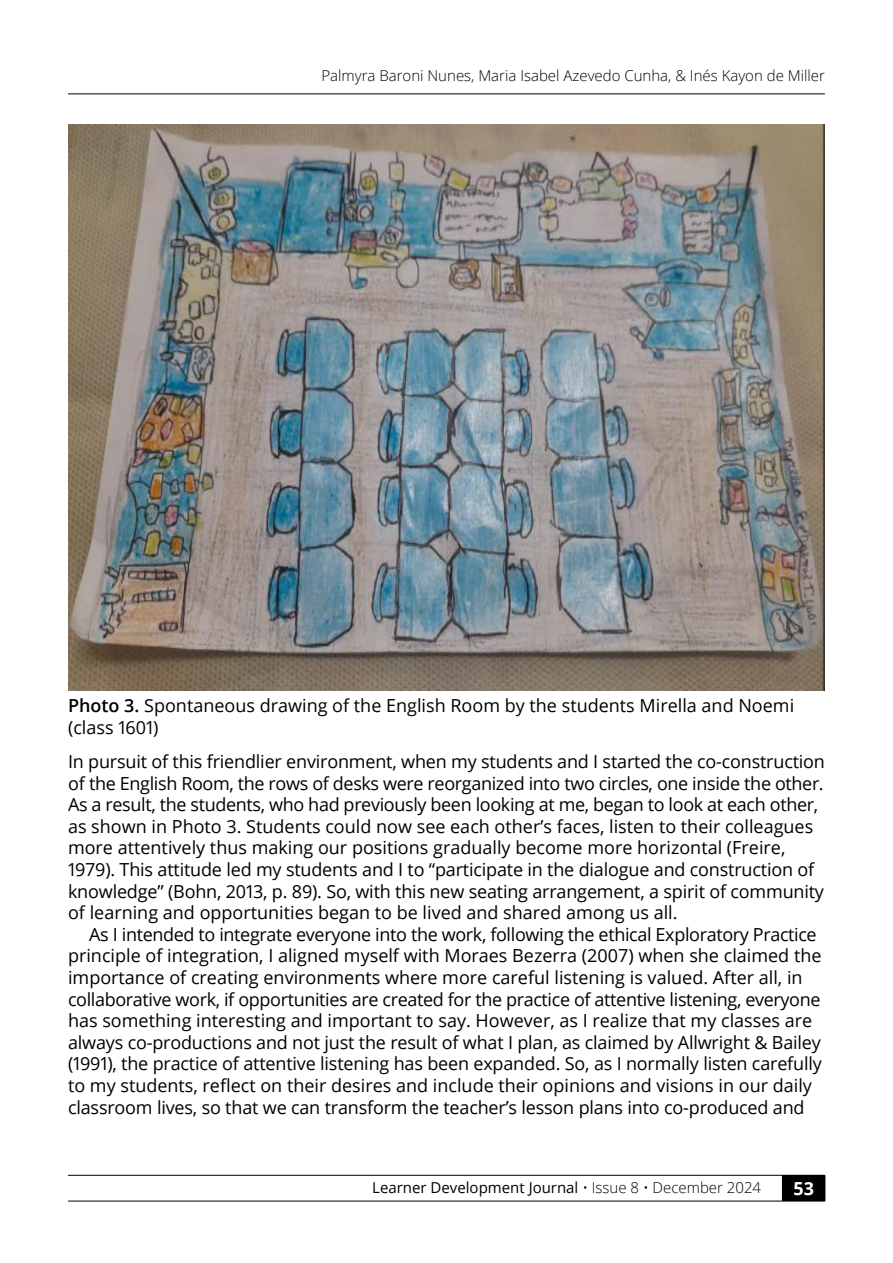
<style>
.page{position:relative;width:893px;height:1263px;background:#fff}
.page>*{position:absolute;margin:0;border:0;box-sizing:border-box;transform-origin:0 0}
.t1{font:18px/21.6px "Open Sans";letter-spacing:-.01em;color:#000}
.t2{font:700 18px "Open Sans";color:#fff}
.t3{font:300 15px "Open Sans";color:#000}
.t4{font:15px "Open Sans";color:#000}
.s1{font-weight:600}
.s2{font-weight:300}
</style>
<div class="page">
<hr style="left:68px;top:94px;width:757px;height:1px;background:#000">
<div style="left:782px;top:1175px;width:43px;height:26px;background:#000"></div>
<hr style="left:68px;top:1175px;width:714px;height:1px;background:#000">
<svg style="left:825px;top:1175px;width:1px;height:26px"></svg>
<hr style="left:68px;top:1201px;width:714px;height:1px;background:#000">
<hr style="left:782px;top:1201px;width:43px;height:1px;background:#000">
<img style="left:68px;top:124px;width:757px;height:566px">
<p class="t3" style="left:321px;top:65px;width:505px">Palmyra Baroni Nunes, Maria Isabel Azevedo Cunha, &amp; Inés Kayon de Miller</p>
<p class="t1" style="left:68px;top:694px;width:728px"><span class="s1">Photo 3.</span> Spontaneous drawing of the English Room by the students Mirella and Noemi (class 1601)</p>
<p class="t1" style="left:68px;top:750px;width:758px">In pursuit of this friendlier environment, when my students and I started the co-construction of the English Room, the rows of desks were reorganized into two circles, one inside the other.<br>As a result, the students, who had previously been looking at me, began to look at each other, as shown in Photo 3. Students could now see each other’s faces, listen to their colleagues more attentively thus making our positions gradually become more horizontal (Freire, 1979). This attitude led my students and I to “participate in the dialogue and construction of knowledge” (Bohn, 2013, p. 89). So, with this new seating arrangement, a spirit of community of learning and opportunities began to be lived and shared among us all.</p>
<p class="t1" style="left:68px;top:923px;width:755px;text-indent:21px">As I intended to integrate everyone into the work, following the ethical Exploratory Practice principle of integration, I aligned myself with Moraes Bezerra (2007) when she claimed the importance of creating environments where more careful listening is valued. After all, in collaborative work, if opportunities are created for the practice of attentive listening, everyone has something interesting and important to say. However, as I realize that my classes are always co-productions and not just the result of what I plan, as claimed by Allwright &amp; Bailey (1991), the practice of attentive listening has been expanded. So, as I normally listen carefully to my students, reflect on their desires and include their opinions and visions in our daily classroom lives, so that we can transform the teacher’s lesson plans into co-produced and</p>
<p class="t4" style="left:372px;top:1177px;width:390px">Learner Development Journal <span class="s2">• Issue 8 • December 2024</span></p>
<p class="t2" style="left:793px;top:1176px;width:22px">53</p>
</div>
